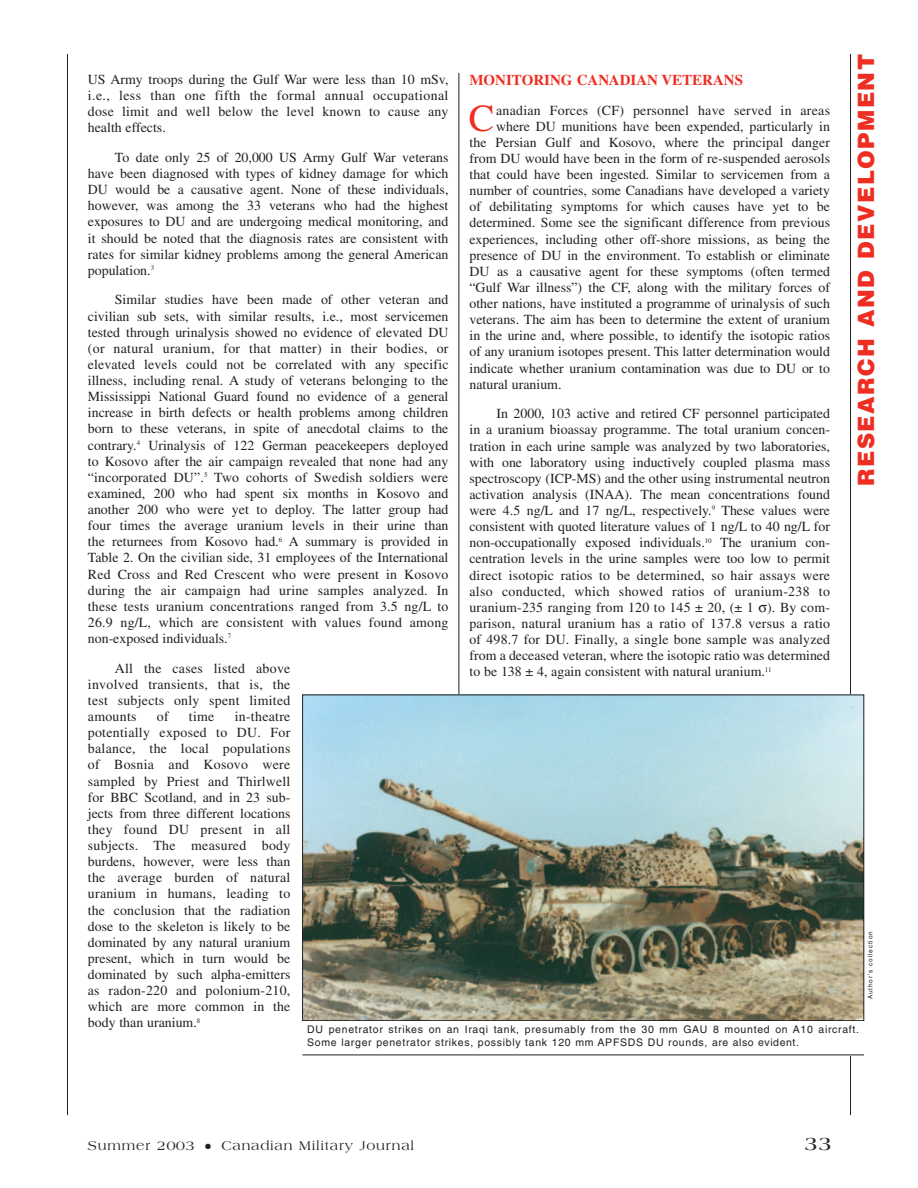
<style>
.page{position:relative;width:918px;height:1188px;background:#fff}
.page>*{position:absolute;margin:0;border:0;box-sizing:border-box;transform-origin:0 0}
.t1{font:38.25px "Times";color:#ee2e22}
.t2{font:900 22.5px "Helvetica";letter-spacing:.065em;color:#ee2e22}
.t3{font:700 19.5px "Americana";color:#231f20}
.t4{font:700 15px "Times";color:#ee2e22}
.t5{font:13.8px/16.2px "Times";color:#231f20;text-align:justify}
.t6{font:13.8px "Times";letter-spacing:.02em;color:#231f20}
.t7{font:13.5px "Americana";letter-spacing:.065em;color:#231f20}
.t8{font:10.5px/12.8px "Helvetica";letter-spacing:.065em;color:#231f20}
.t9{font:6.3px "Helvetica";letter-spacing:.14em;color:#231f20}
</style>
<div class="page">
<hr style="left:850px;top:54px;width:1px;height:1061px;background:#231f20">
<hr style="left:67px;top:54px;width:1px;height:1061px;background:#231f20">
<hr style="left:459px;top:73px;width:1px;height:702px;background:#231f20">
<img style="left:304px;top:697px;width:558px;height:322px">
<div style="left:302px;top:1021px;width:562px;height:34px;background:#fff"></div>
<hr style="left:302px;top:1055px;width:562px;height:1px;background:#231f20">
<h2 class="t2" style="left:858px;top:486px;width:434px;rotate:-90deg">RESEARCH AND DEVELOPMENT</h2>
<p class="t5" style="left:88px;top:72px;width:362px">US Army troops during the Gulf War were less than 10 mSv, i.e., less than one fifth the formal annual occupational dose limit and well below the level known to cause any health effects.</p>
<p class="t5" style="left:88px;top:151px;width:362px;text-indent:27px">To date only 25 of 20,000 US Army Gulf War veterans have been diagnosed with types of kidney damage for which DU would be a causative agent. None of these individuals, however, was among the 33 veterans who had the highest exposures to DU and are undergoing medical monitoring, and it should be noted that the diagnosis rates are consistent with rates for similar kidney problems among the general American population.<sup>3</sup></p>
<p class="t5" style="left:88px;top:293px;width:362px;text-indent:27px">Similar studies have been made of other veteran and civilian sub sets, with similar results, i.e., most servicemen tested through urinalysis showed no evidence of elevated DU (or natural uranium, for that matter) in their bodies, or elevated levels could not be correlated with any specific illness, including renal. A study of veterans belonging to the Mississippi National Guard found no evidence of a general increase in birth defects or health problems among children born to these veterans, in spite of anecdotal claims to the contrary.<sup>4</sup> Urinalysis of 122 German peacekeepers deployed to Kosovo after the air campaign revealed that none had any “incorporated DU”.<sup>5</sup> Two cohorts of Swedish soldiers were examined, 200 who had spent six months in Kosovo and another 200 who were yet to deploy. The latter group had four times the average uranium levels in their urine than the returnees from Kosovo had.<sup>6</sup> A summary is provided in Table 2. On the civilian side, 31 employees of the International Red Cross and Red Crescent who were present in Kosovo during the air campaign had urine samples analyzed. In these tests uranium concentrations ranged from 3.5 ng/L to 26.9 ng/L, which are consistent with values found among non-exposed individuals.<sup>7</sup></p>
<p class="t5" style="left:88px;top:661px;width:204px;text-indent:27px">All the cases listed above involved transients, that is, the test subjects only spent limited amounts</p>
<p class="t4" style="left:470px;top:74px;width:275px">MONITORING CANADIAN VETERANS</p>
<h1 class="t1" style="left:469px;top:104px;width:27px">C</h1>
<p class="t6" style="left:496px;top:105px;width:336px">anadian Forces (CF) personnel have served in areas</p>
<p class="t5" style="left:496px;top:119px;width:335px">where DU munitions have been expended, particularly in</p>
<p class="t5" style="left:470px;top:135px;width:362px">the Persian Gulf and Kosovo, where the principal danger</p>
<p class="t5" style="left:470px;top:151px;width:362px">from DU would have been in the form of re-suspended aerosols</p>
<p class="t5" style="left:470px;top:168px;width:362px">that could have been ingested. Similar to servicemen from a</p>
<p class="t5" style="left:470px;top:184px;width:362px">number of countries, some Canadians have developed a variety</p>
<p class="t5" style="left:470px;top:200px;width:362px">of debilitating symptoms for which causes have yet to be</p>
<p class="t5" style="left:470px;top:216px;width:362px">determined. Some see the significant difference from previous</p>
<p class="t5" style="left:470px;top:232px;width:362px">experiences, including other off-shore missions, as being the</p>
<p class="t5" style="left:470px;top:248px;width:362px">presence of DU in the environment. To establish or eliminate</p>
<p class="t5" style="left:470px;top:264px;width:362px">DU as a causative agent for these symptoms (often termed</p>
<p class="t5" style="left:470px;top:280px;width:362px">“Gulf War illness”) the CF, along with the military forces of</p>
<p class="t5" style="left:470px;top:297px;width:362px">other nations, have instituted a programme of urinalysis of such</p>
<p class="t5" style="left:470px;top:313px;width:362px">veterans. The aim has been to determine the extent of uranium</p>
<p class="t5" style="left:470px;top:329px;width:362px">in the urine and, where possible, to identify the isotopic ratios</p>
<p class="t5" style="left:470px;top:345px;width:362px">of any uranium isotopes present. This latter determination would</p>
<p class="t5" style="left:470px;top:361px;width:362px">indicate whether uranium contamination was due to DU or to</p>
<p class="t5" style="left:470px;top:377px;width:94px">natural uranium.</p>
<p class="t5" style="left:469px;top:407px;width:362px;text-indent:27px">In 2000, 103 active and retired CF personnel participated in a uranium bioassay programme. The total uranium concen&shy;tration in each urine sample was analyzed by two laboratories, with one laboratory using inductively coupled plasma mass spectroscopy (ICP-MS) and the other using instrumental neutron activation analysis (INAA). The mean concentrations found were 4.5 ng/L and 17 ng/L, respectively.<sup>9</sup> These values were consistent with quoted literature values of 1 ng/L to 40 ng/L for non-occupationally exposed individuals.<sup>10</sup> The uranium con&shy;centration levels in the urine samples were too low to permit direct isotopic ratios to be determined, so hair assays were also conducted, which showed ratios of uranium-238 to uranium-235 ranging from 120 to 145 ± 20, (± 1 ). By com&shy;parison, natural uranium has a ratio of 137.8 versus a ratio of 498.7 for DU. Finally, a single bone sample was analyzed from a deceased veteran, where the isotopic ratio was determined to be 138 ± 4, again consistent with natural uranium.<sup>11</sup></p>
<p class="t5" style="left:88px;top:710px;width:204px;text-indent:147px">in-theatre potentially exposed to DU. For balance, the local populations of Bosnia and Kosovo were sampled by Priest and Thirlwell for BBC Scotland, and in 23 sub&shy;jects from three different locations they found DU present in all subjects. The measured body burdens, however, were less than the average burden of natural uranium in humans, leading to the conclusion that the radiation dose to the skeleton is likely to be dominated by any natural uranium present, which in turn would be dominated by such alpha-emitters as radon-220 and polonium-210, which are more common in the body than uranium.<sup>8</sup></p>
<p class="t5" style="left:157px;top:710px;width:13px">of</p>
<p class="t5" style="left:189px;top:710px;width:27px">time</p>
<p class="t9" style="left:868px;top:999px;width:69px;rotate:-90deg">Author’s collection</p>
<p class="t8" style="left:307px;top:1024px;width:553px">DU penetrator strikes on an Iraqi tank, presumably from the 30 mm GAU 8 mounted on A10 aircraft.<br>Some larger penetrator strikes, possibly tank 120 mm APFSDS DU rounds, are also evident.</p>
<p class="t7" style="left:88px;top:1140px;width:328px">Summer 2003 ● Canadian Military Journal</p>
<h3 class="t3" style="left:805px;top:1135px;width:28px">33</h3>
</div>
